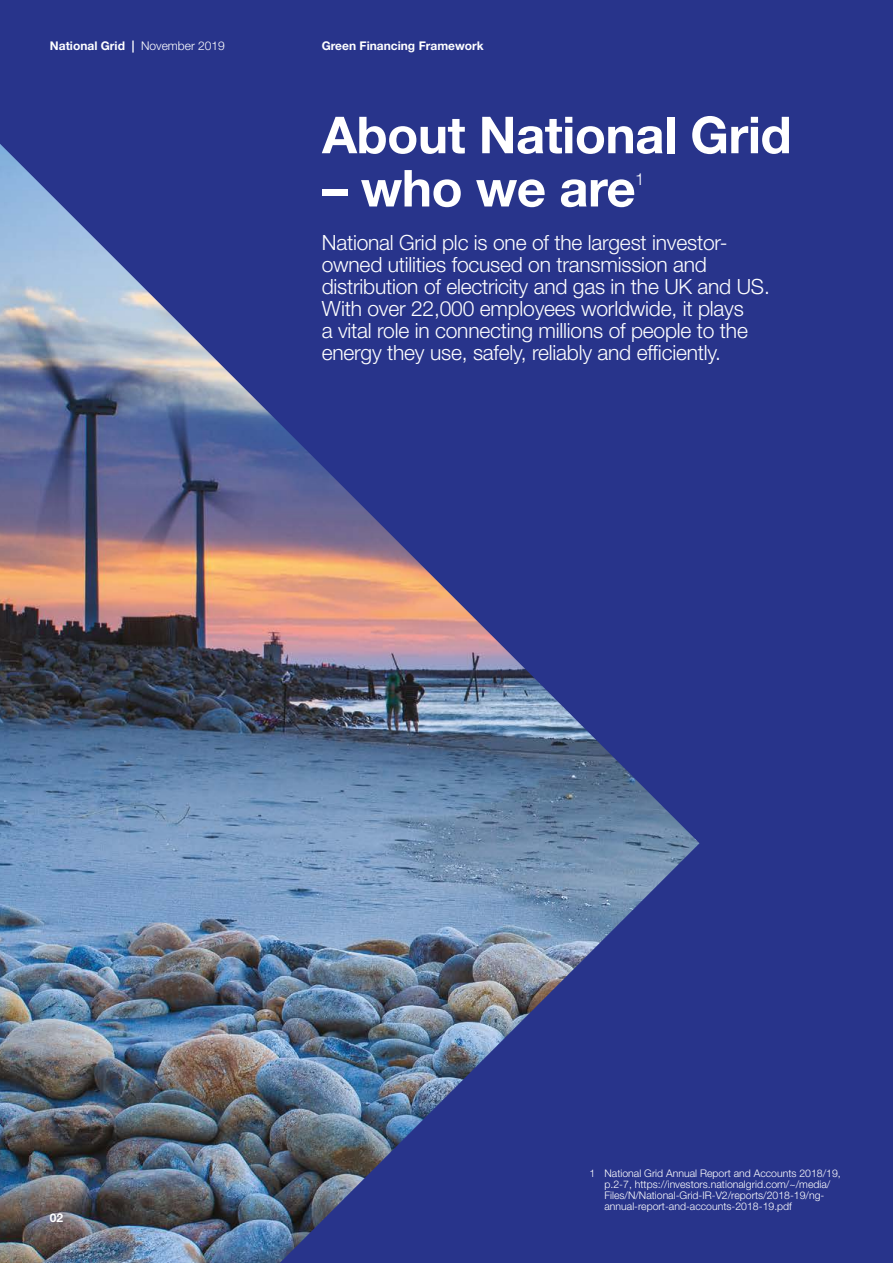
<style>
.page{position:relative;width:893px;height:1263px;background:#28348b}
.page>*{position:absolute;margin:0;border:0;box-sizing:border-box;transform-origin:0 0}
.t1{font:700 51px "Helvetica Neue";letter-spacing:-.01em;color:#fff}
.t2{font:300 21px/22px "Helvetica Neue";letter-spacing:-.01em;color:#fff}
.t3{font:300 16.65px "Helvetica Neue";color:#fff}
.t4{font:700 12px "Helvetica Neue";color:#fff}
.t5{font:300 10.5px/10.9px "Helvetica Neue";color:#fff}
.s1{font-weight:300}
</style>
<div class="page">
<img style="left:0;top:144px;width:699px;height:1119px">
<p class="t4" style="left:50px;top:38px;width:176px">National Grid | <span class="s1">November 2019</span></p>
<p class="t4" style="left:322px;top:38px;width:163px">Green Financing Framework</p>
<h1 class="t1" style="left:322px;top:103px;width:471px">About National Grid</h1>
<h1 class="t1" style="left:322px;top:157px;width:315px">– who we are</h1>
<p class="t3" style="left:635px;top:169px;width:11px">1</p>
<p class="t2" style="left:322px;top:231px;width:450px">National Grid plc is one of the largest investor&shy;owned utilities focused on transmission and distribution of electricity and gas in the UK and US.<br>With over 22,000 employees worldwide, it plays<br>a vital role in connecting millions of people to the energy they use, safely, reliably and efficiently.</p>
<p class="t4" style="left:50px;top:1210px;width:15px">02</p>
<p class="t5" style="left:604px;top:1168px;width:238px;text-indent:-15px">1 National Grid Annual Report and Accounts 2018/19, p.2-7, https://investors.nationalgrid.com/~/media/ Files/N/National-Grid-IR-V2/reports/2018-19/ng&shy;annual-report-and-accounts-2018-19.pdf</p>
</div>
